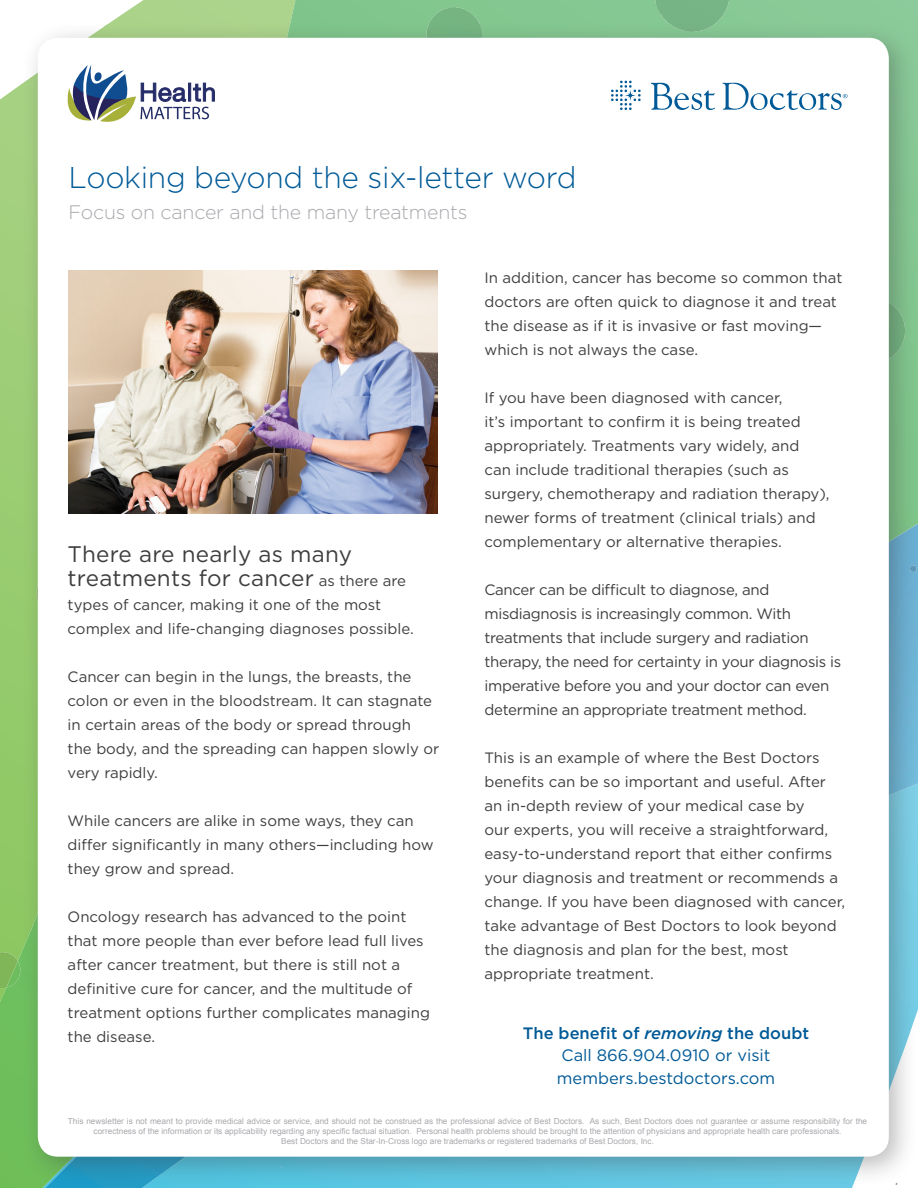
<style>
.page{position:relative;width:918px;height:1188px;background:#fff}
.page>*{position:absolute;margin:0;border:0;box-sizing:border-box;transform-origin:0 0}
.t1{font:300 30px "Gotham";letter-spacing:-.01em;color:#005a97}
.t2{font:22.5px/24px "Gotham";letter-spacing:.01em;color:#3e3e3f}
.t3{font:300 19.5px "Gotham";letter-spacing:-.01em;color:#a8a9ad}
.t4{font:16.5px/22.5px "Gotham";color:#005a97;text-align:center}
.t5{font:15px/24px "Gotham";color:#3e3e3f}
.t6{font:15px/24px "Gotham";letter-spacing:-.02em;color:#3e3e3f}
.t7{font:8.25px/9.9px "Arial";color:#a8a9ad;text-align:center}
.s1{font-size:15px}
.s2{font-weight:500}
.s3{font-weight:500;font-style:italic}
</style>
<div class="page">
<img style="left:111px;top:0;width:46px;height:22px">
<img style="left:0;top:84px;width:21px;height:812px">
<img style="left:0;top:896px;width:45px;height:292px">
<img style="left:655px;top:0;width:223px;height:22px">
<img style="left:448px;top:4px;width:391px;height:18px">
<img style="left:6px;top:961px;width:15px;height:27px">
<img style="left:241px;top:0;width:156px;height:22px">
<div style="left:21px;top:22px;width:897px;height:1164px;background:#3e3e3f;opacity:.35"></div>
<div style="left:38px;top:38px;width:851px;height:1119px;background:#fff;border-radius:20px"></div>
<svg style="left:68px;top:65px;width:147px;height:57px"></svg>
<svg style="left:651px;top:83px;width:197px;height:27px"></svg>
<svg style="left:611px;top:81px;width:30px;height:29px"></svg>
<img style="left:69px;top:271px;width:368px;height:242px">
<h1 class="t1" style="left:69px;top:158px;width:510px">Looking beyond the six-letter word</h1>
<h3 class="t3" style="left:69px;top:200px;width:400px">Focus on cancer and the many treatments</h3>
<h2 class="t2" style="left:68px;top:542px;width:340px">There are nearly as many treatments for cancer <span class="s1">as there are</span></h2>
<p class="t5" style="left:68px;top:593px;width:348px">types of cancer, making it one of the most complex and life-changing diagnoses possible.</p>
<p class="t5" style="left:68px;top:665px;width:373px">Cancer can begin in the lungs, the breasts, the colon or even in the bloodstream. It can stagnate in certain areas of the body or spread through<br>the body, and the spreading can happen slowly or very rapidly.</p>
<p class="t5" style="left:68px;top:809px;width:368px">While cancers are alike in some ways, they can differ significantly in many others—including how they grow and spread.</p>
<p class="t5" style="left:68px;top:905px;width:364px">Oncology research has advanced to the point that more people than ever before lead full lives after cancer treatment, but there is still not a definitive cure for cancer, and the multitude of treatment options further complicates managing the disease.</p>
<p class="t5" style="left:484px;top:265px;width:360px">In addition, cancer has become so common that doctors are often quick to diagnose it and treat the disease as if it is invasive or fast moving— which is not always the case.</p>
<p class="t5" style="left:484px;top:385px;width:347px">If you have been diagnosed with cancer,<br>it’s important to confirm it is being treated appropriately. Treatments vary widely, and can include traditional therapies (such as surgery, chemotherapy and radiation therapy), newer forms of treatment (clinical trials) and complementary or alternative therapies.</p>
<p class="t6" style="left:484px;top:577px;width:358px">Cancer can be difficult to diagnose, and misdiagnosis is increasingly common. With treatments that include surgery and radiation therapy, the need for certainty in your diagnosis is imperative before you and your doctor can even determine an appropriate treatment method.</p>
<p class="t5" style="left:484px;top:745px;width:362px">This is an example of where the Best Doctors benefits can be so important and useful. After an in-depth review of your medical case by<br>our experts, you will receive a straightforward, easy-to-understand report that either confirms your diagnosis and treatment or recommends a change. If you have been diagnosed with cancer, take advantage of Best Doctors to look beyond the diagnosis and plan for the best, most appropriate treatment.</p>
<p class="t4" style="left:523px;top:1021px;width:288px"><span class="s2">The benefit of</span> <span class="s3">removing</span> <span class="s2">the doubt<br></span>Call 866.904.0910 or visit members.bestdoctors.com</p>
<p class="t7" style="left:68px;top:1117px;width:801px">This newsletter is not meant to provide medical advice or service, and should not be construed as the professional advice of Best Doctors. As such, Best Doctors does not guarantee or assume responsibility for the correctness of the information or its applicability regarding any specific factual situation. Personal health problems should be brought to the attention of physicians and appropriate health care professionals.<br>Best Doctors and the Star-In-Cross logo are trademarks or registered trademarks of Best Doctors, Inc.</p>
</div>
